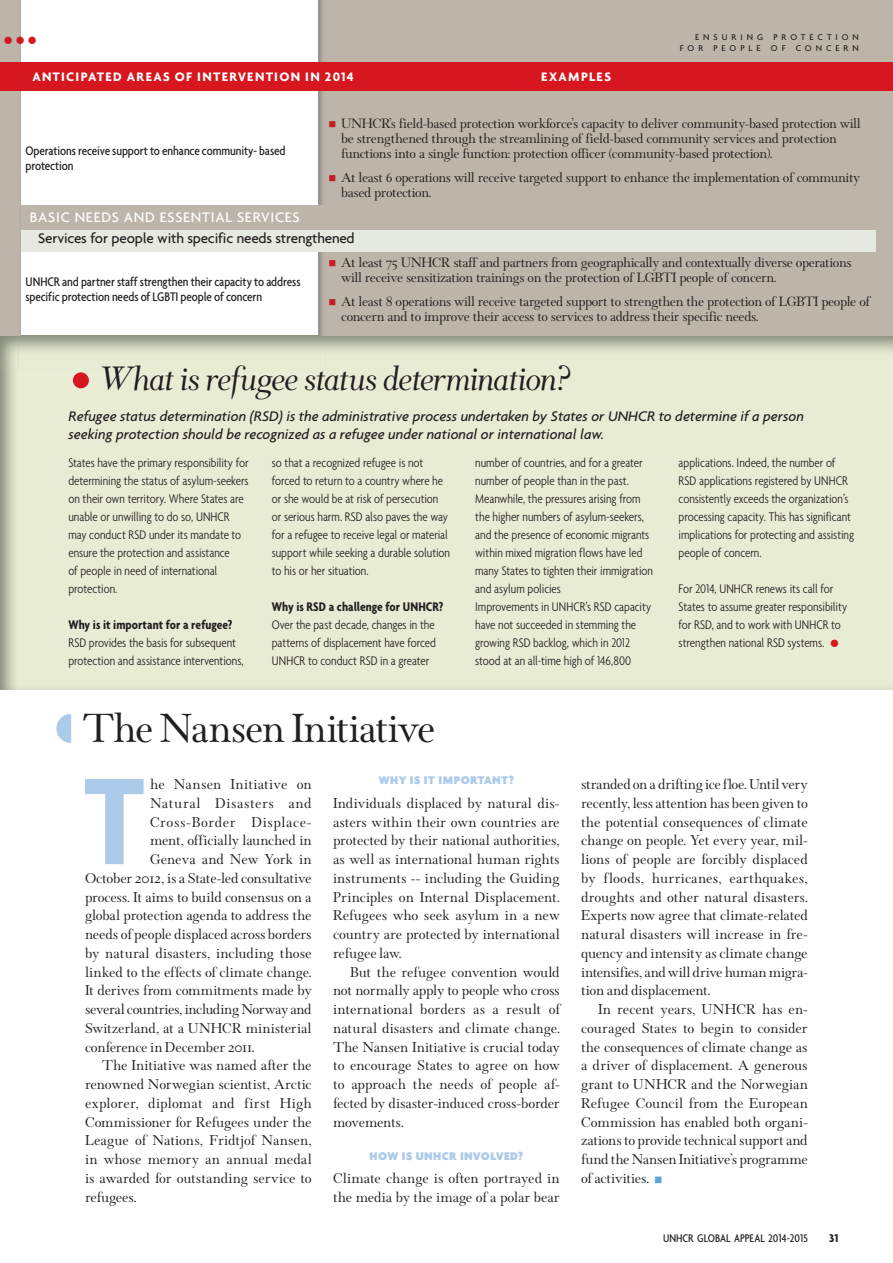
<style>
.page{position:relative;width:893px;height:1263px;background:#fff}
.page>*{position:absolute;margin:0;border:0;box-sizing:border-box;transform-origin:0 0}
.t1{font:700 condensed 133.35px "Agenda";color:#accbea}
.t2{font:45px "Wessex";letter-spacing:-.035em;color:#231f20}
.t3{font:italic 37.5px "Wessex";letter-spacing:-.035em;color:#231f20}
.t4{font:15.75px/18.8px "Wessex";letter-spacing:-.01em;color:#231f20;text-align:justify}
.t5{font:15.75px "Wessex";letter-spacing:.03em;color:#231f20}
.t6{font:15.75px "Wessex";letter-spacing:-.03em;color:#231f20}
.t7{font:15.75px "Wessex";letter-spacing:.01em;color:#231f20}
.t8{font:15px/15px "Wessex";letter-spacing:-.03em;color:#231f20}
.t9{font:italic 500 15px/18px "Agenda";color:#231f20}
.t10{font:500 15px "Agenda";letter-spacing:-.01em;color:#231f20}
.t11{font:500 15px "Agenda";letter-spacing:.05em;color:#fff}
.t12{font:300 condensed 13.5px/18px "Agenda";letter-spacing:-.005em;color:#231f20}
.t13{font:500 condensed 13.5px/15px "Agenda";letter-spacing:-.01em;color:#231f20}
.t14{font:700 condensed 13.5px "Agenda";color:#231f20}
.t15{font:700 13.35px "Agenda";letter-spacing:.095em;color:#fff}
.t16{font:12.75px "Wingdings";color:#d7171f}
.t17{font:900 12px "Agenda";letter-spacing:.035em;color:#accbea}
.t18{font:500 condensed 12px "Agenda";color:#231f20}
.t19{font:700 12px "Agenda";color:#231f20}
.t20{font:500 9px/10.8px "Agenda";letter-spacing:.44em;color:#231f20;text-align:right}
.s1{color:#c61c22}
.s2{font-style:normal;font-size:90px;color:#d7171f}
.s3{color:#d7171f}
.s4{color:#5da6da}
</style>
<div class="page">
<div style="left:0;top:0;width:893px;height:370px;background:#beb5aa"></div>
<img style="left:19px;top:0;width:306px;height:336px">
<div style="left:21px;top:0;width:297px;height:370px;background:#fff"></div>
<div style="left:21px;top:205px;width:855px;height:26px;background:#beb5aa"></div>
<div style="left:21px;top:231px;width:855px;height:21px;background:#e6e9df"></div>
<div style="left:0;top:63px;width:893px;height:28px;background:#d7171f"></div>
<div style="left:0;top:336px;width:893px;height:354px;background:#e9ecd5"></div>
<img style="left:21px;top:336px;width:297px;height:34px">
<p class="t16" style="left:3px;top:33px;width:35px">●●●</p>
<p class="t15" style="left:32px;top:69px;width:323px">ANTICIPATED AREAS OF INTERVENTION IN 2014</p>
<p class="t15" style="left:541px;top:69px;width:71px">EXAMPLES</p>
<p class="t20" style="left:680px;top:31px;width:181px">ENSURING PROTECTION<br>FOR PEOPLE OF CONCERN</p>
<p class="t13" style="left:26px;top:142px;width:261px">Operations receive support to enhance community- based protection</p>
<p class="t8" style="left:341px;top:116px;width:521px;text-indent:-13px"><span class="s1">■</span> UNHCR’s field-based protection workforce’s capacity to deliver community-based protection will be strengthened through the streamlining of field-based community services and protection functions into a single function: protection officer (community-based protection).</p>
<p class="t8" style="left:341px;top:170px;width:520px;text-indent:-13px"><span class="s1">■</span> At least 6 operations will receive targeted support to enhance the implementation of community based protection.</p>
<p class="t11" style="left:30px;top:208px;width:271px">BASIC NEEDS AND ESSENTIAL SERVICES</p>
<p class="t10" style="left:38px;top:230px;width:318px">Services for people with specific needs strengthened</p>
<p class="t13" style="left:26px;top:274px;width:277px">UNHCR and partner staff strengthen their capacity to address specific protection needs of LGBTI people of concern</p>
<p class="t8" style="left:341px;top:256px;width:512px;text-indent:-13px"><span class="s1">■</span> At least 75 UNHCR staff and partners from geographically and contextually diverse operations will receive sensitization trainings on the protection of LGBTI people of concern.</p>
<p class="t8" style="left:341px;top:294px;width:530px;text-indent:-13px"><span class="s1">■</span> At least 8 operations will receive targeted support to strengthen the protection of LGBTI people of concern and to improve their access to services to address their specific needs.</p>
<h3 class="t3" style="left:68px;top:358px;width:503px"><span class="s2">•</span> What is refugee status determination?</h3>
<p class="t9" style="left:68px;top:406px;width:737px">Refugee status determination (RSD) is the administrative process undertaken by States or UNHCR to determine if a person seeking protection should be recognized as a refugee under national or international law.</p>
<p class="t12" style="left:68px;top:453px;width:182px">States have the primary responsibility for determining the status of asylum-seekers on their own territory. Where States are unable or unwilling to do so, UNHCR may conduct RSD under its mandate to ensure the protection and assistance<br>of people in need of international protection.</p>
<p class="t14" style="left:68px;top:616px;width:166px">Why is it important for a refugee?</p>
<p class="t12" style="left:68px;top:633px;width:177px">RSD provides the basis for subsequent protection and assistance interventions,</p>
<p class="t12" style="left:272px;top:453px;width:180px">so that a recognized refugee is not forced to return to a country where he or she would be at risk of persecution or serious harm. RSD also paves the way for a refugee to receive legal or material support while seeking a durable solution to his or her situation.</p>
<p class="t14" style="left:272px;top:598px;width:173px">Why is RSD a challenge for UNHCR?</p>
<p class="t12" style="left:272px;top:615px;width:166px;text-align:justify">Over the past decade, changes in the patterns of displacement have forced UNHCR to conduct RSD in a greater</p>
<h2 class="t2" style="left:83px;top:704px;width:354px">The Nansen Initiative</h2>
<p class="t12" style="left:475px;top:453px;width:179px">number of countries, and for a greater number of people than in the past.<br>Meanwhile, the pressures arising from the higher numbers of asylum-seekers, and the presence of economic migrants within mixed migration flows have led many States to tighten their immigration and asylum policies<br>Improvements in UNHCR’s RSD capacity have not succeeded in stemming the growing RSD backlog, which in 2012 stood at an all-time high of 146,800</p>
<p class="t12" style="left:679px;top:453px;width:177px">applications. Indeed, the number of RSD applications registered by UNHCR consistently exceeds the organization’s processing capacity. This has significant implications for protecting and assisting people of concern.</p>
<p class="t12" style="left:679px;top:579px;width:170px">For 2014, UNHCR renews its call for States to assume greater responsibility for RSD, and to work with UNHCR to strengthen national RSD systems. <span class="s3">●</span></p>
<h1 class="t1" style="left:84px;top:743px;width:62px">T</h1>
<p class="t7" style="left:150px;top:776px;width:163px">he Nansen Initia tive on</p>
<p class="t5" style="left:150px;top:795px;width:163px">Natural Disasters and</p>
<p class="t5" style="left:150px;top:813px;width:163px">Cross-Border Displace-</p>
<p class="t4" style="left:150px;top:831px;width:163px">ment, officially launched in</p>
<p class="t4" style="left:150px;top:850px;width:163px">Geneva and New York in</p>
<p class="t4" style="left:85px;top:869px;width:228px">October 2012, is a State-led consultative</p>
<p class="t4" style="left:85px;top:887px;width:228px">process. It aims to build consensus on a</p>
<p class="t4" style="left:85px;top:906px;width:228px">global protection agenda to address the</p>
<p class="t4" style="left:85px;top:925px;width:228px">needs of people displaced across borders</p>
<p class="t4" style="left:85px;top:944px;width:228px">by natural disasters, including those</p>
<p class="t4" style="left:85px;top:962px;width:228px">linked to the effects of climate change.</p>
<p class="t4" style="left:85px;top:981px;width:228px">It derives from commitments made by</p>
<p class="t6" style="left:85px;top:1001px;width:228px">several countries, including Norway and</p>
<p class="t4" style="left:85px;top:1019px;width:228px">Switzerland, at a UNHCR ministerial</p>
<p class="t4" style="left:85px;top:1037px;width:171px">conference in December 2011.</p>
<p class="t4" style="left:102px;top:1056px;width:211px">The Initiative was named after the</p>
<p class="t4" style="left:85px;top:1075px;width:228px">renowned Norwegian scientist, Arctic</p>
<p class="t4" style="left:85px;top:1094px;width:228px">explorer, diplomat and first High</p>
<p class="t4" style="left:85px;top:1112px;width:228px">Commissioner for Refugees under the</p>
<p class="t4" style="left:85px;top:1131px;width:228px">League of Nations, Fridtjof Nansen,</p>
<p class="t4" style="left:85px;top:1150px;width:228px">in whose memory an annual medal</p>
<p class="t4" style="left:85px;top:1169px;width:228px">is awarded for outstanding service to</p>
<p class="t4" style="left:85px;top:1187px;width:53px">refugees.</p>
<p class="t17" style="left:379px;top:773px;width:137px">WHY IS IT IMPORTANT?</p>
<p class="t4" style="left:333px;top:794px;width:228px">Individuals displaced by natural dis&shy;asters within their own countries are protected by their national authorities, as well as international human rights instruments -- including the Guiding Principles on Internal Displacement.<br>Refugees who seek asylum in a new country are protected by international refugee law.</p>
<p class="t4" style="left:333px;top:962px;width:228px;text-indent:17px">But the refugee convention would not normally apply to people who cross international borders as a result of natural disasters and climate change.<br>The Nansen Initiative is crucial today to encourage States to agree on how to approach the needs of people af&shy;fected by disaster-induced cross-border movements.</p>
<p class="t17" style="left:370px;top:1149px;width:155px">HOW IS UNHCR INVOLVED?</p>
<p class="t4" style="left:333px;top:1169px;width:228px">Climate change is often portrayed in the media by the image of a polar bear</p>
<p class="t4" style="left:581px;top:775px;width:228px">stranded on a drifting ice floe. Until very recently, less attention has been given to the potential consequences of climate change on people. Yet every year, mil&shy;lions of people are forcibly displaced by floods, hurricanes, earthquakes, droughts and other natural disasters.<br>Experts now agree that climate-related natural disasters will increase in fre&shy;quency and intensity as climate change intensifies, and will drive human migra&shy;tion and displacement.</p>
<p class="t4" style="left:581px;top:1000px;width:228px;text-indent:17px">In recent years, UNHCR has en&shy;couraged States to begin to consider the consequences of climate change as a driver of displacement. A generous grant to UNHCR and the Norwegian Refugee Council from the European Commission has enabled both organi&shy;zations to provide technical support and fund the Nansen Initiative’s programme of activities. <span class="s4">■</span></p>
<p class="t18" style="left:663px;top:1231px;width:146px">UNHCR GLOBAL APPEAL 2014-2015</p>
<p class="t19" style="left:829px;top:1230px;width:11px">31</p>
</div>
